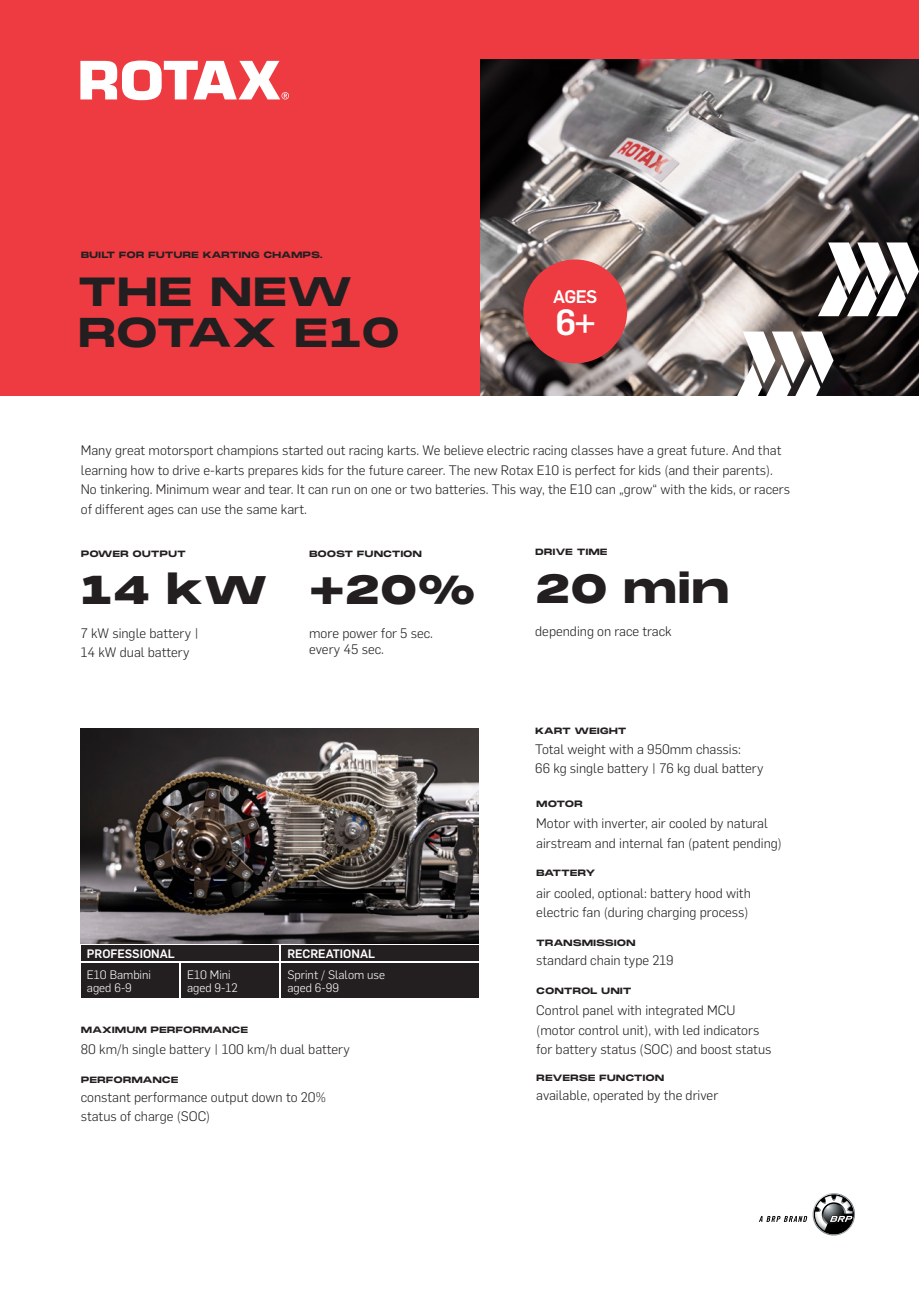
<style>
.page{position:relative;width:919px;height:1289px;background:#fff}
.page>*{position:absolute;margin:0;border:0;box-sizing:border-box;transform-origin:0 0}
.t1{font:700 40.5px/40.5px "PP Monument Extended";letter-spacing:-.035em;color:#231f20}
.t2{font:900 38.85px "PP Monument Extended";color:#231f20}
.t3{font:500 35.7px "Flama";color:#fff}
.t4{font:500 17.85px "Flama";color:#fff}
.t5{font:300 13.5px/19.5px "Flama";color:#231f20}
.t6{font:300 12px/13.5px "Flama";color:#fff}
.t7{font:500 12px "Flama";color:#fff}
.t8{font:700 9px "PP Monument Extended";letter-spacing:-.02em;color:#231f20}
.t9{font:700 9px "PP Monument Extended";letter-spacing:-.055em;color:#231f20}
</style>
<div class="page">
<div style="left:0;top:0;width:918px;height:395px;background:#ee3a41"></div>
<img style="left:480px;top:60px;width:438px;height:335px">
<div style="left:523px;top:259px;width:104px;height:104px;background:#ee3a41;border-radius:50%"></div>
<svg style="left:80px;top:61px;width:209px;height:39px"></svg>
<img style="left:81px;top:728px;width:397px;height:215px">
<svg style="left:817px;top:242px;width:101px;height:74px"></svg>
<svg style="left:732px;top:331px;width:101px;height:65px"></svg>
<svg style="left:759px;top:1193px;width:96px;height:43px"></svg>
<div style="left:281px;top:963px;width:197px;height:34px;background:#231f20"></div>
<div style="left:81px;top:963px;width:98px;height:34px;background:#231f20"></div>
<div style="left:81px;top:945px;width:198px;height:16px;background:#231f20"></div>
<div style="left:281px;top:945px;width:197px;height:16px;background:#231f20"></div>
<div style="left:181px;top:963px;width:98px;height:34px;background:#231f20"></div>
<p class="t8" style="left:81px;top:250px;width:244px">BUILT FOR FUTURE KARTING CHAMPS.</p>
<h1 class="t1" style="left:77px;top:274px;width:324px">THE NEW<br>ROTAX E10</h1>
<h3 class="t4" style="left:553px;top:284px;width:45px">AGES</h3>
<h3 class="t3" style="left:555px;top:297px;width:41px">6+</h3>
<p class="t5" style="left:81px;top:440px;width:710px">Many great motorsport champions started out racing karts. We believe electric racing classes have a great future. And that learning how to drive e-karts prepares kids for the future career. The new Rotax E10 is perfect for kids (and their parents).<br>No tinkering. Minimum wear and tear. It can run on one or two batteries. This way, the E10 can „grow“ with the kids, or racers of different ages can use the same kart.</p>
<p class="t8" style="left:81px;top:549px;width:107px">POWER OUTPUT</p>
<p class="t8" style="left:309px;top:549px;width:114px">BOOST FUNCTION</p>
<p class="t8" style="left:535px;top:547px;width:74px">DRIVE TIME</p>
<h2 class="t2" style="left:81px;top:571px;width:397px">14 kW +20%</h2>
<h2 class="t2" style="left:535px;top:569px;width:196px">20 min</h2>
<p class="t5" style="left:309px;top:622px;width:125px">more power for 5 sec.</p>
<p class="t5" style="left:535px;top:621px;width:138px">depending on race track</p>
<p class="t5" style="left:309px;top:639px;width:76px">every 45 sec.</p>
<p class="t5" style="left:81px;top:622px;width:119px">7 kW single battery |<br>14 kW dual battery</p>
<p class="t8" style="left:535px;top:726px;width:93px">KART WEIGHT</p>
<p class="t5" style="left:535px;top:738px;width:230px">Total weight with a 950mm chassis:<br>66 kg single battery | 76 kg dual battery</p>
<p class="t7" style="left:87px;top:944px;width:89px">PROFESSIONAL</p>
<p class="t6" style="left:87px;top:967px;width:65px">E10 Bambini aged 6-9</p>
<p class="t7" style="left:287px;top:944px;width:89px">RECREATIONAL</p>
<p class="t6" style="left:187px;top:967px;width:52px">E10 Mini aged 9-12</p>
<p class="t6" style="left:287px;top:967px;width:99px">Sprint / Slalom use aged 6-99</p>
<p class="t8" style="left:81px;top:1024px;width:169px">MAXIMUM PERFORMANCE</p>
<p class="t5" style="left:81px;top:1038px;width:270px">80 km/h single battery | 100 km/h dual battery</p>
<p class="t8" style="left:81px;top:1074px;width:99px">PERFORMANCE</p>
<p class="t5" style="left:81px;top:1086px;width:246px">constant performance output down to 20% status of charge (SOC)</p>
<p class="t8" style="left:536px;top:799px;width:48px">MOTOR</p>
<p class="t5" style="left:536px;top:813px;width:247px">Motor with inverter, air cooled by natural airstream and internal fan (patent pending)</p>
<p class="t9" style="left:536px;top:868px;width:61px">BATTERY</p>
<p class="t5" style="left:536px;top:882px;width:216px">air cooled, optional: battery hood with electric fan (during charging process)</p>
<p class="t8" style="left:536px;top:938px;width:101px">TRANSMISSION</p>
<p class="t5" style="left:536px;top:949px;width:139px">standard chain type 219</p>
<p class="t8" style="left:536px;top:985px;width:97px">CONTROL UNIT</p>
<p class="t5" style="left:536px;top:999px;width:237px">Control panel with integrated MCU (motor control unit), with led indicators for battery status (SOC) and boost status</p>
<p class="t8" style="left:536px;top:1072px;width:130px">REVERSE FUNCTION</p>
<p class="t5" style="left:536px;top:1084px;width:183px">available, operated by the driver</p>
</div>
